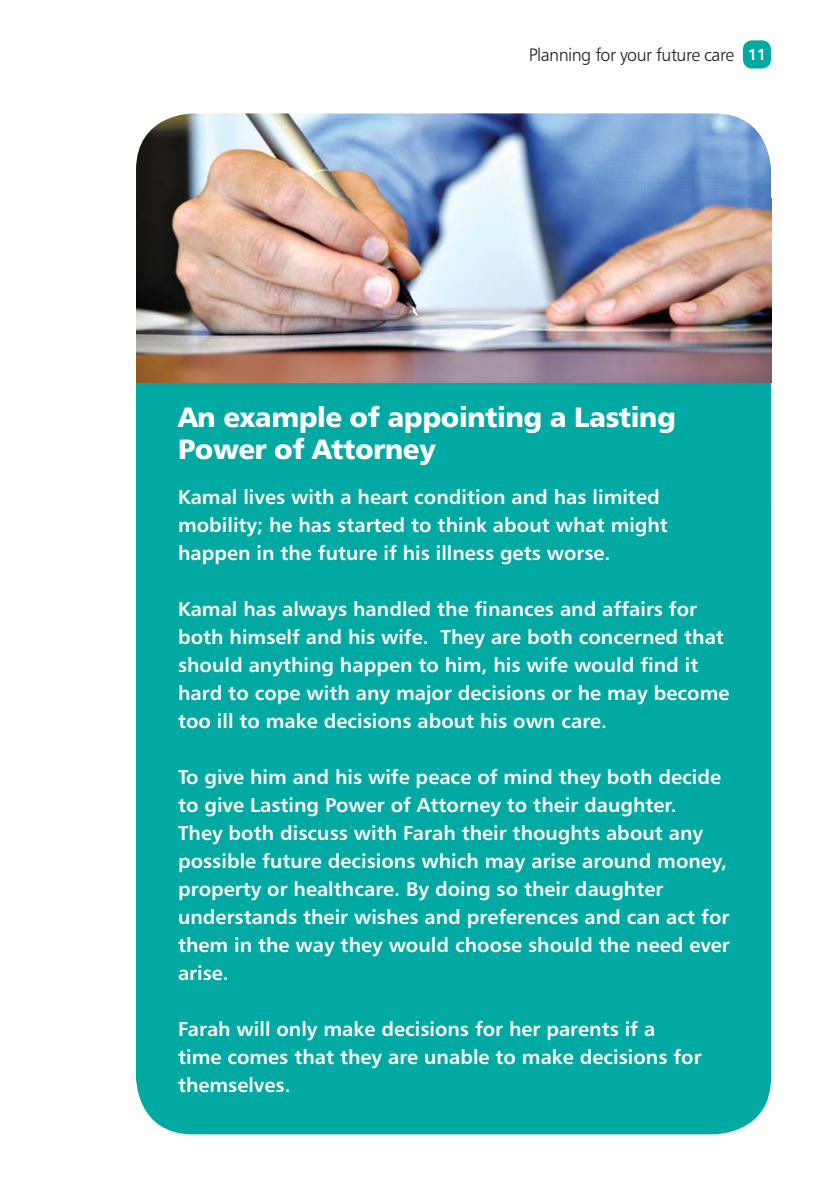
<style>
.page{position:relative;width:839px;height:1191px;background:#fff}
.page>*{position:absolute;margin:0;border:0;box-sizing:border-box;transform-origin:0 0}
.t1{font:28px/32px "Humanist 777 BT Black B";letter-spacing:-.02em;color:#fff}
.t2{font:20px/28px "Humanist 777 BT Bold B";color:#fff}
.t3{font:18px "Humanist 777 BT Light B";letter-spacing:-.03em;color:#231f20}
.s1{font-family:"Humanist 777 BT Bold B";font-size:16px;color:#fff}
</style>
<div class="page">
<div style="left:136px;top:446px;width:635px;height:688px;background:#00a9a1;border-radius:57px"></div>
<div style="left:136px;top:368px;width:635px;height:675px;background:#00a9a1"></div>
<div style="left:743px;top:40px;width:28px;height:28px;background:#00a9a1;border-radius:9px"></div>
<img style="left:136px;top:113px;width:635px;height:270px;border-radius:57px">
<img style="left:136px;top:198px;width:635px;height:185px">
<p class="t3" style="left:529px;top:46px;width:239px">Planning for your future care <span class="s1">11</span></p>
<h1 class="t1" style="left:178px;top:401px;width:499px">An example of appointing a Lasting<br>Power of Attorney</h1>
<p class="t2" style="left:178px;top:483px;width:491px">Kamal lives with a heart condition and has limited mobility; he has started to think about what might happen in the future if his illness gets worse.</p>
<p class="t2" style="left:178px;top:595px;width:553px">Kamal has always handled the finances and affairs for both himself and his wife. They are both concerned that should anything happen to him, his wife would find it hard to cope with any major decisions or he may become too ill to make decisions about his own care.</p>
<p class="t2" style="left:178px;top:763px;width:553px">To give him and his wife peace of mind they both decide to give Lasting Power of Attorney to their daughter.<br>They both discuss with Farah their thoughts about any possible future decisions which may arise around money, property or healthcare. By doing so their daughter understands their wishes and preferences and can act for them in the way they would choose should the need ever arise.</p>
<p class="t2" style="left:178px;top:1015px;width:525px">Farah will only make decisions for her parents if a time comes that they are unable to make decisions for themselves.</p>
</div>
